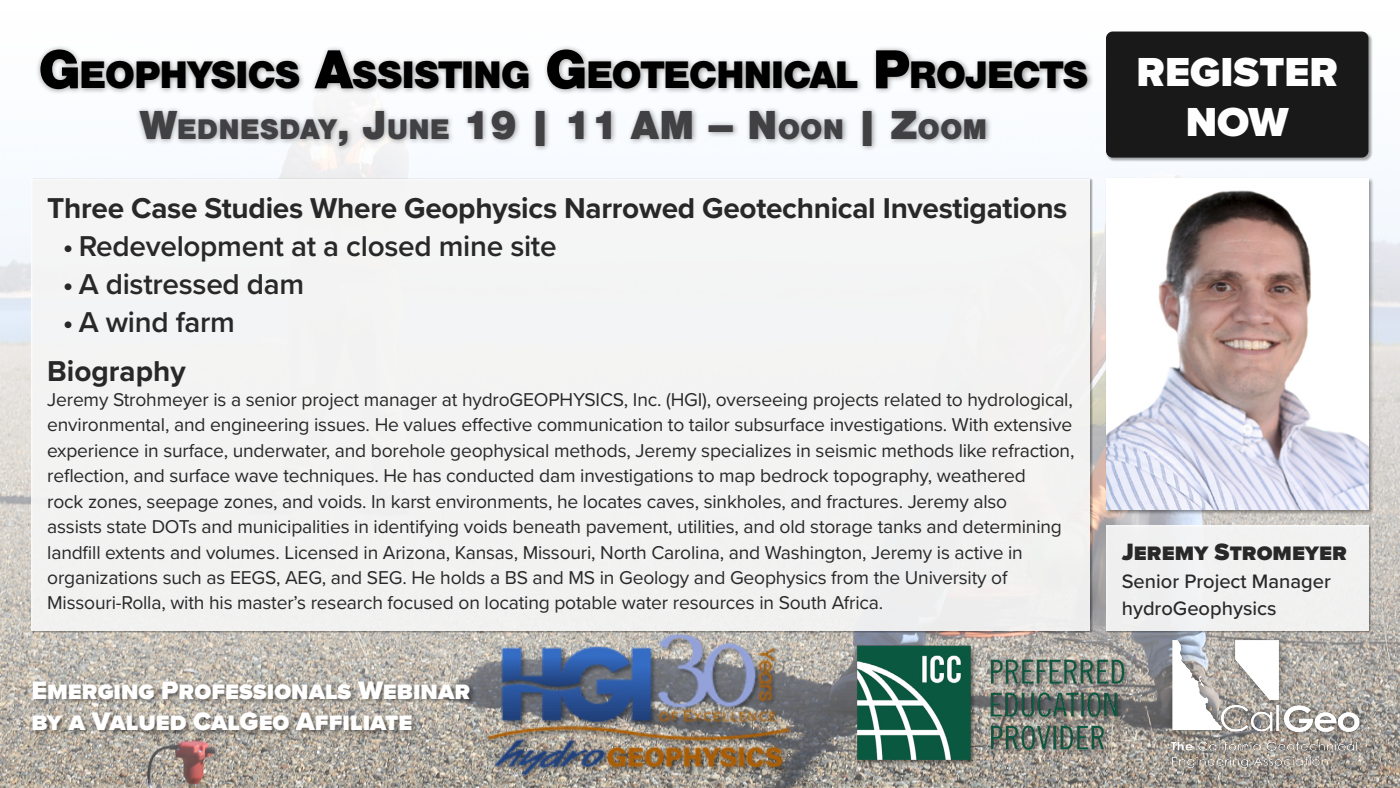
<style>
.page{position:relative;width:1400px;height:788px;background:#fff}
.page>*{position:absolute;margin:0;border:0;box-sizing:border-box;transform-origin:0 0}
.t1{font:900 42px/50.4px "Proxima Nova";color:#fff;text-align:center}
.t2{font:900 39.81px "Nimbus San";letter-spacing:-.035em;color:#000}
.t3{font:700 29.75px "Proxima Nova";letter-spacing:-.01em;color:#292829}
.t4{font:600 29.75px "Proxima Nova";letter-spacing:-.01em;color:#292829}
.t5{font:900 29.4px "Nimbus San";color:#414042}
.t6{font:900 26.25px/31.5px "Proxima Nova";color:#fff}
.t7{font:900 24.5px "Proxima Nova";color:#292829}
.t8{font:500 20.12px/26.2px "Proxima Nova";color:#292829}
.t9{font:19.25px/25.4px "Proxima Nova";letter-spacing:-.01em;color:#292829}
.s1{font-size:56.88px}
.s2{font-size:42px}
</style>
<div class="page">
<img style="left:0;top:152px;width:1400px;height:636px">
<div style="left:32px;top:679px;width:443px;height:57px;background:#000;opacity:.4"></div>
<div style="left:32px;top:178px;width:1058px;height:452px;background:#f3f3f3"></div>
<div style="left:487px;top:633px;width:308px;height:149px;background:#000;opacity:.4"></div>
<img style="left:478px;top:630px;width:320px;height:149px">
<div style="left:1105px;top:31px;width:268px;height:131px;background:#000;opacity:.4"></div>
<div style="left:1106px;top:32px;width:263px;height:126px;background:#191919;border-radius:7px"></div>
<div style="left:1164px;top:633px;width:214px;height:144px;background:#000;opacity:.4"></div>
<img style="left:1171px;top:640px;width:197px;height:127px">
<div style="left:35px;top:45px;width:1059px;height:107px;background:#000;opacity:.4"></div>
<div style="left:856px;top:639px;width:273px;height:126px;background:#000;opacity:.4"></div>
<img style="left:853px;top:640px;width:274px;height:122px">
<div style="left:1105px;top:177px;width:269px;height:338px;background:#000;opacity:.4"></div>
<img style="left:1106px;top:178px;width:263px;height:331px">
<div style="left:1105px;top:524px;width:266px;height:109px;background:#000;opacity:.4"></div>
<div style="left:1106px;top:525px;width:262px;height:105px;background:#f1f1f1"></div>
<h2 class="t2" style="left:38px;top:52px;width:1052px"><span class="s1">G</span>EOPHYSICS <span class="s1">A</span>SSISTING <span class="s1">G</span>EOTECHNICAL <span class="s1">P</span>ROJECTS</h2>
<h3 class="t5" style="left:140px;top:112px;width:845px"><span class="s2">W</span>EDNESDAY<span class="s2">, J</span>UNE <span class="s2">19 | 11 AM – N</span> OON <span class="s2">| Z</span>OOM</h3>
<h3 class="t3" style="left:47px;top:186px;width:1022px">Three Case Studies Where Geophysics Narrowed Geotechnical Investigations</h3>
<h3 class="t4" style="left:63px;top:224px;width:495px">• Redevelopment at a closed mine site</h3>
<h3 class="t4" style="left:63px;top:262px;width:243px">• A distressed dam</h3>
<h3 class="t4" style="left:63px;top:300px;width:174px">• A wind farm</h3>
<h3 class="t3" style="left:47px;top:348px;width:140px">Biography</h3>
<p class="t9" style="left:47px;top:386px;width:1029px">Jeremy Strohmeyer is a senior project manager at hydroGEOPHYSICS, Inc. (HGI), overseeing projects related to hydrological, environmental, and engineering issues. He values effective communication to tailor subsurface investigations. With extensive experience in surface, underwater, and borehole geophysical methods, Jeremy specializes in seismic methods like refraction, reflection, and surface wave techniques. He has conducted dam investigations to map bedrock topography, weathered<br>rock zones, seepage zones, and voids. In karst environments, he locates caves, sinkholes, and fractures. Jeremy also<br>assists state DOTs and municipalities in identifying voids beneath pavement, utilities, and old storage tanks and determining landfill extents and volumes. Licensed in Arizona, Kansas, Missouri, North Carolina, and Washington, Jeremy is active in organizations such as EEGS, AEG, and SEG. He holds a BS and MS in Geology and Geophysics from the University of Missouri-Rolla, with his master’s research focused on locating potable water resources in South Africa.</p>
<h3 class="t6" style="left:32px;top:673px;width:440px">Emerging Professionals Webinar by a Valued CalGeo Affiliate</h3>
<h1 class="t1" style="left:1137px;top:46px;width:203px">REGISTER<br>NOW</h1>
<p class="t7" style="left:1122px;top:534px;width:227px">Jeremy Stromeyer</p>
<p class="t8" style="left:1122px;top:568px;width:211px">Senior Project Manager hydroGeophysics</p>
</div>
